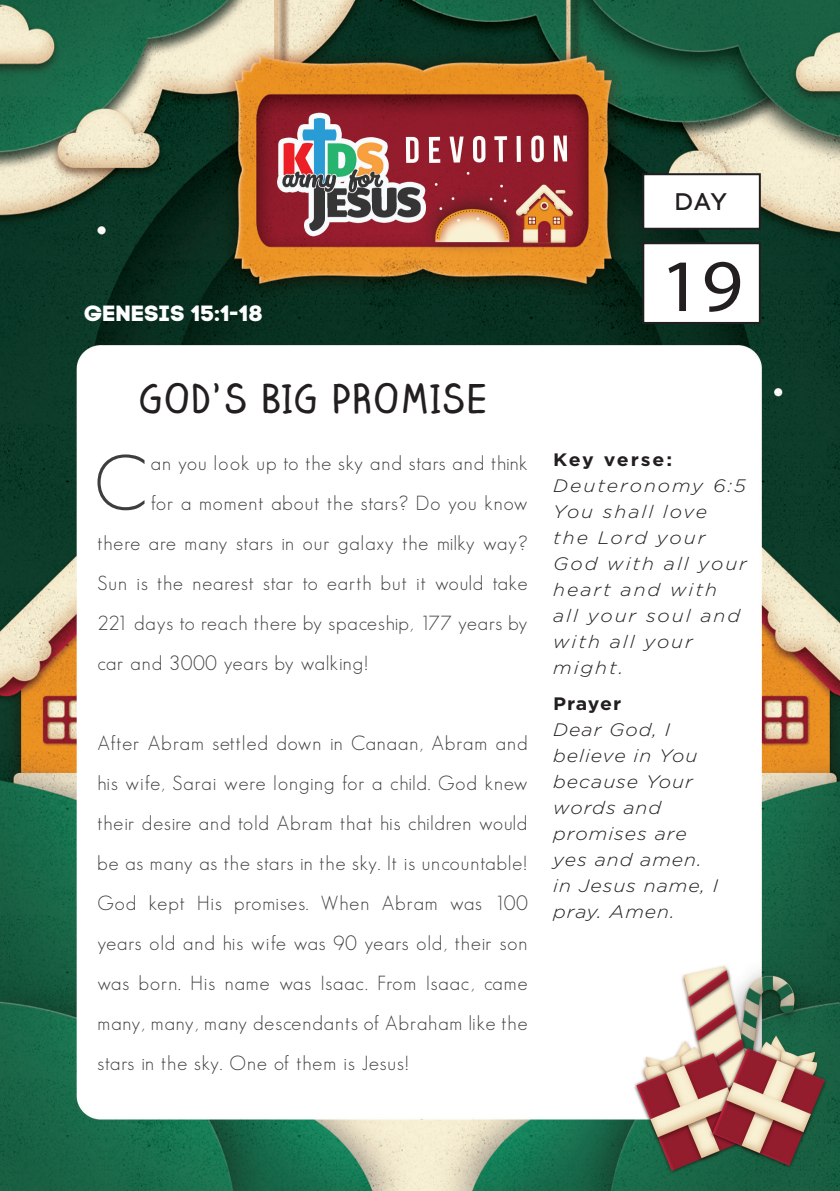
<style>
.page{position:relative;width:840px;height:1191px;background:#fff}
.page>*{position:absolute;margin:0;border:0;box-sizing:border-box;transform-origin:0 0}
.t1{font:300 76px "Geosans";color:#3e3e3f}
.t2{font:74.4px "Myriad Hebrew";color:#231f20;scale:1.08 1}
.t3{font:700 38.2px "Claire Hand";letter-spacing:.05em;color:#231f20}
.t4{font:24px "Code Pro";color:#231f20;scale:1.08 1}
.t5{font:22px "Code Pro Bold";letter-spacing:.02em;color:#fff;scale:1.08 1}
.t6{font:300 20px/40px "Geosans";letter-spacing:.05em;color:#3e3e3f;text-align:justify}
.t7{font:italic 300 18px/26px "Gotham";letter-spacing:.1em;color:#231f20;scale:1.08 1}
.t8{font:italic 300 18px/26px "Gotham";letter-spacing:.05em;color:#231f20;scale:1.08 1}
.t9{font:700 18px "Gotham";letter-spacing:.07em;color:#231f20;scale:1.08 1}
</style>
<div class="page">
<img style="left:0;top:0;width:839px;height:1191px">
<div style="left:643px;top:174px;width:116px;height:55px;background:#fff"></div>
<div style="left:642px;top:173px;width:118px;height:57px;border:2px solid #231f20"></div>
<div style="left:643px;top:243px;width:116px;height:80px;background:#fff"></div>
<div style="left:642px;top:242px;width:118px;height:82px;border:2px solid #231f20"></div>
<p class="t5" style="left:85px;top:300px;width:166px">GENESIS 15:1-18</p>
<p class="t3" style="left:139px;top:372px;width:348px">GOD’S BIG PROMISE</p>
<h1 class="t1" style="left:94px;top:441px;width:55px">C</h1>
<p class="t6" style="left:151px;top:442px;width:378px">an you look up to the sky and stars and think</p>
<p class="t6" style="left:151px;top:482px;width:378px">for a moment about the stars? Do you know</p>
<p class="t6" style="left:97px;top:522px;width:431px">there are many stars in our galaxy the milky way?</p>
<p class="t6" style="left:97px;top:562px;width:431px">Sun is the nearest star to earth but it would take</p>
<p class="t6" style="left:97px;top:602px;width:431px">221 days to reach there by spaceship, 177 years by</p>
<p class="t6" style="left:97px;top:642px;width:272px">car and 3000 years by walking!</p>
<p class="t6" style="left:97px;top:722px;width:431px">After Abram settled down in Canaan, Abram and his wife, Sarai were longing for a child. God knew their desire and told Abram that his children would be as many as the stars in the sky. It is uncountable!<br>God kept His promises. When Abram was 100 years old and his wife was 90 years old, their son was born. His name was Isaac. From Isaac, came many, many, many descendants of Abraham like the stars in the sky. One of them is Jesus!</p>
<p class="t4" style="left:675px;top:189px;width:50px">day</p>
<p class="t2" style="left:659px;top:245px;width:78px">19</p>
<p class="t9" style="left:553px;top:447px;width:112px">Key verse:</p>
<p class="t7" style="left:553px;top:472px;width:180px">Deuteronomy 6:5</p>
<p class="t7" style="left:553px;top:498px;width:181px">You shall love<br>the Lord your<br>God with all your heart and with<br>all your soul and with all your might.</p>
<p class="t9" style="left:553px;top:692px;width:64px">Prayer</p>
<p class="t8" style="left:553px;top:716px;width:154px">Dear God, I believe in You because Your words and promises are yes and amen. in Jesus name, I pray. Amen.</p>
</div>
